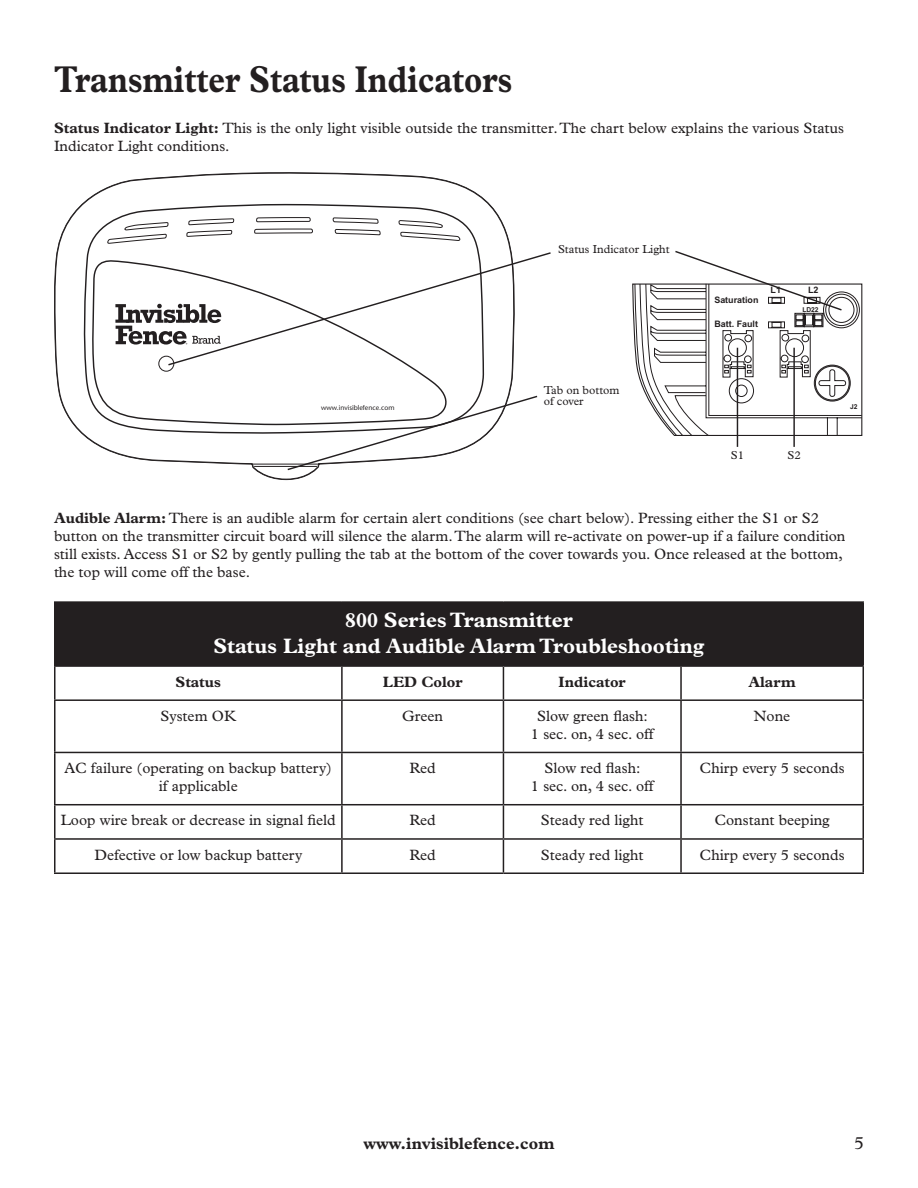
<style>
.page{position:relative;width:918px;height:1188px;background:#fff}
.page>*{position:absolute;margin:0;border:0;box-sizing:border-box;transform-origin:0 0}
.t1{font:700 37.5px "Plantin";color:#231f20;scale:.85 1}
.t2{font:700 21px "Plantin";color:#fff}
.t3{font:18px "Plantin";color:#231f20}
.t4{font:700 16.5px "Plantin";color:#231f20}
.t5{font:15px/18px "Plantin";color:#231f20}
.t6{font:700 15px "Plantin";color:#231f20}
.t7{font:11.55px/11.6px "Plantin";color:#231f20}
.t8{font:700 8.85px "Arial";color:#231f20}
.t9{font:6.9px "Stone Sans";color:#231f20}
.t10{font:700 6.75px "Arial";color:#231f20}
.s1{font-weight:700}
</style>
<div class="page">
<svg style="left:54px;top:172px;width:458px;height:308px"></svg>
<svg style="left:83px;top:203px;width:402px;height:231px"></svg>
<svg style="left:115px;top:304px;width:52px;height:41px"></svg>
<svg style="left:167px;top:251px;width:384px;height:220px"></svg>
<svg style="left:632px;top:250px;width:230px;height:197px"></svg>
<div style="left:55px;top:602px;width:808px;height:64px;background:#231f20"></div>
<hr style="left:54px;top:667px;width:2px;height:32px;background:#231f20">
<hr style="left:341px;top:667px;width:2px;height:32px;background:#231f20">
<hr style="left:503px;top:667px;width:1px;height:32px;background:#231f20">
<hr style="left:680px;top:667px;width:2px;height:32px;background:#231f20">
<hr style="left:862px;top:667px;width:2px;height:32px;background:#231f20">
<hr style="left:54px;top:699px;width:288px;height:2px;background:#231f20">
<hr style="left:54px;top:701px;width:2px;height:51px;background:#231f20">
<hr style="left:342px;top:699px;width:161px;height:2px;background:#231f20">
<hr style="left:341px;top:701px;width:2px;height:51px;background:#231f20">
<hr style="left:503px;top:699px;width:178px;height:2px;background:#231f20">
<hr style="left:503px;top:701px;width:1px;height:51px;background:#231f20">
<hr style="left:681px;top:699px;width:183px;height:2px;background:#231f20">
<hr style="left:680px;top:701px;width:2px;height:51px;background:#231f20">
<hr style="left:862px;top:701px;width:2px;height:51px;background:#231f20">
<hr style="left:54px;top:752px;width:288px;height:1px;background:#231f20">
<hr style="left:54px;top:753px;width:2px;height:51px;background:#231f20">
<hr style="left:342px;top:752px;width:161px;height:1px;background:#231f20">
<hr style="left:341px;top:753px;width:2px;height:51px;background:#231f20">
<hr style="left:503px;top:752px;width:178px;height:1px;background:#231f20">
<hr style="left:503px;top:753px;width:1px;height:51px;background:#231f20">
<hr style="left:681px;top:752px;width:183px;height:1px;background:#231f20">
<hr style="left:680px;top:753px;width:2px;height:51px;background:#231f20">
<hr style="left:862px;top:753px;width:2px;height:51px;background:#231f20">
<hr style="left:54px;top:804px;width:288px;height:1px;background:#231f20">
<hr style="left:54px;top:805px;width:2px;height:33px;background:#231f20">
<hr style="left:342px;top:804px;width:161px;height:1px;background:#231f20">
<hr style="left:341px;top:805px;width:2px;height:33px;background:#231f20">
<hr style="left:503px;top:804px;width:178px;height:1px;background:#231f20">
<hr style="left:503px;top:805px;width:1px;height:33px;background:#231f20">
<hr style="left:681px;top:804px;width:183px;height:1px;background:#231f20">
<hr style="left:680px;top:805px;width:2px;height:33px;background:#231f20">
<hr style="left:862px;top:805px;width:2px;height:33px;background:#231f20">
<hr style="left:54px;top:838px;width:288px;height:2px;background:#231f20">
<hr style="left:54px;top:840px;width:2px;height:32px;background:#231f20">
<hr style="left:342px;top:838px;width:161px;height:2px;background:#231f20">
<hr style="left:341px;top:840px;width:2px;height:32px;background:#231f20">
<hr style="left:503px;top:838px;width:178px;height:2px;background:#231f20">
<hr style="left:503px;top:840px;width:1px;height:32px;background:#231f20">
<hr style="left:681px;top:838px;width:183px;height:2px;background:#231f20">
<hr style="left:680px;top:840px;width:2px;height:32px;background:#231f20">
<hr style="left:862px;top:840px;width:2px;height:32px;background:#231f20">
<hr style="left:54px;top:872px;width:288px;height:2px;background:#231f20">
<hr style="left:342px;top:872px;width:161px;height:2px;background:#231f20">
<hr style="left:503px;top:872px;width:178px;height:2px;background:#231f20">
<hr style="left:681px;top:872px;width:183px;height:2px;background:#231f20">
<hr style="left:54px;top:601px;width:288px;height:2px;background:#231f20">
<hr style="left:54px;top:603px;width:2px;height:62px;background:#231f20">
<hr style="left:342px;top:601px;width:161px;height:2px;background:#231f20">
<hr style="left:503px;top:601px;width:178px;height:2px;background:#231f20">
<hr style="left:681px;top:601px;width:183px;height:2px;background:#231f20">
<hr style="left:862px;top:603px;width:2px;height:62px;background:#231f20">
<hr style="left:54px;top:665px;width:288px;height:2px;background:#231f20">
<hr style="left:342px;top:665px;width:161px;height:2px;background:#231f20">
<hr style="left:503px;top:665px;width:178px;height:2px;background:#231f20">
<hr style="left:681px;top:665px;width:183px;height:2px;background:#231f20">
<p class="t1" style="left:54px;top:57px;width:541px">Transmitter Status Indicators</p>
<p class="t5" style="left:54px;top:119px;width:792px"><span class="s1">Status Indicator Light:</span> This is the only light visible outside the transmitter. The chart below explains the various Status<br>Indicator Light conditions.</p>
<p class="t9" style="left:321px;top:404px;width:75px">www.invisiblefence.com</p>
<p class="t7" style="left:558px;top:244px;width:113px">Status Indicator Light</p>
<p class="t7" style="left:544px;top:384px;width:77px">Tab on bottom of cover</p>
<p class="t8" style="left:714px;top:294px;width:46px">Saturation</p>
<p class="t8" style="left:714px;top:318px;width:45px">Batt. Fault</p>
<p class="t8" style="left:771px;top:284px;width:12px">L1</p>
<p class="t8" style="left:808px;top:284px;width:12px">L2</p>
<p class="t10" style="left:802px;top:305px;width:18px">LD22</p>
<p class="t7" style="left:731px;top:449px;width:15px">S1</p>
<p class="t7" style="left:787px;top:449px;width:15px">S2</p>
<p class="t10" style="left:850px;top:402px;width:9px">J2</p>
<p class="t5" style="left:54px;top:509px;width:793px"><span class="s1">Audible Alarm:</span> There is an audible alarm for certain alert conditions (see chart below). Pressing either the S1 or S2 button on the transmitter circuit board will silence the alarm. The alarm will re-activate on power-up if a failure condition still exists. Access S1 or S2 by gently pulling the tab at the bottom of the cover towards you. Once released at the bottom, the top will come off the base.</p>
<p class="t2" style="left:345px;top:608px;width:229px">800 Series Transmitter</p>
<p class="t2" style="left:213px;top:633px;width:493px">Status Light and Audible Alarm Troubleshooting</p>
<p class="t6" style="left:176px;top:673px;width:47px">Status</p>
<p class="t6" style="left:383px;top:673px;width:81px">LED Color</p>
<p class="t6" style="left:559px;top:673px;width:69px">Indicator</p>
<p class="t6" style="left:749px;top:673px;width:49px">Alarm</p>
<p class="t5" style="left:161px;top:707px;width:77px">System OK</p>
<p class="t5" style="left:402px;top:707px;width:42px">Green</p>
<p class="t5" style="left:537px;top:707px;width:112px">Slow green flash:</p>
<p class="t5" style="left:531px;top:725px;width:124px">1 sec. on, 4 sec. off</p>
<p class="t5" style="left:754px;top:707px;width:38px">None</p>
<p class="t5" style="left:65px;top:759px;width:269px">AC failure (operating on backup battery)</p>
<p class="t5" style="left:159px;top:777px;width:80px">if applicable</p>
<p class="t5" style="left:409px;top:759px;width:28px">Red</p>
<p class="t5" style="left:545px;top:759px;width:97px">Slow red flash:</p>
<p class="t5" style="left:531px;top:777px;width:124px">1 sec. on, 4 sec. off</p>
<p class="t5" style="left:700px;top:759px;width:146px">Chirp every 5 seconds</p>
<p class="t5" style="left:61px;top:811px;width:277px">Loop wire break or decrease in signal field</p>
<p class="t5" style="left:409px;top:811px;width:28px">Red</p>
<p class="t5" style="left:541px;top:811px;width:104px">Steady red light</p>
<p class="t5" style="left:714px;top:811px;width:117px">Constant beeping</p>
<p class="t5" style="left:94px;top:846px;width:209px">Defective or low backup battery</p>
<p class="t5" style="left:409px;top:846px;width:28px">Red</p>
<p class="t5" style="left:541px;top:846px;width:104px">Steady red light</p>
<p class="t5" style="left:700px;top:846px;width:146px">Chirp every 5 seconds</p>
<p class="t4" style="left:363px;top:1134px;width:193px">www.invisiblefence.com</p>
<p class="t3" style="left:854px;top:1133px;width:11px">5</p>
</div>
